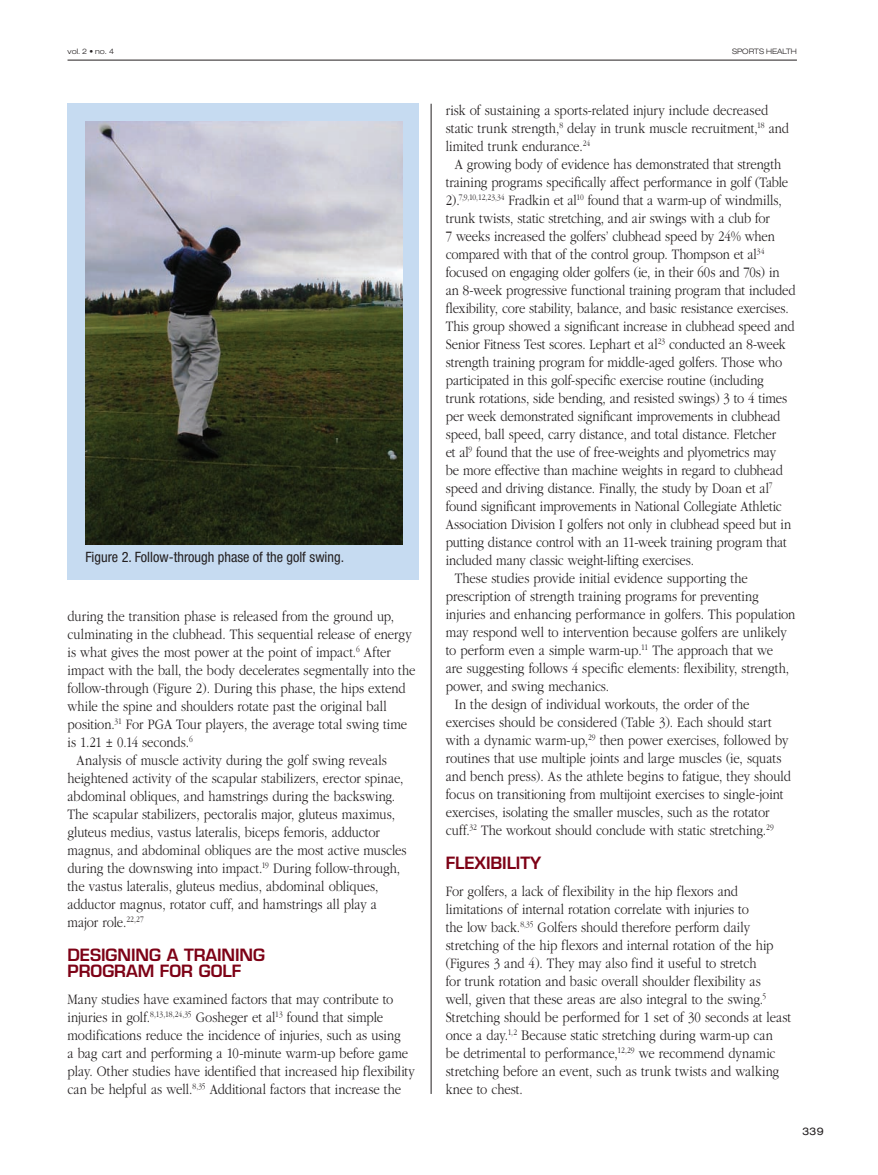
<style>
.page{position:relative;width:878px;height:1175px;background:#fff}
.page>*{position:absolute;margin:0;border:0;box-sizing:border-box;transform-origin:0 0}
.t1{font:600 16.5px/16.5px "Eurostile";letter-spacing:-.005em;color:#7d0216}
.t2{font:300 15px/18px "Garamond";color:#231f20;scale:.85 1}
.t3{font:condensed 14.25px "Helvetica Neue";color:#231f20}
.t4{font:expanded 10.5px "Helvetica Neue";color:#231f20}
.t5{font:300 expanded 7.5px "Helvetica Neue";color:#231f20}
</style>
<div class="page">
<hr style="left:430px;top:104px;width:1px;height:990px;background:#231f20">
<hr style="left:68px;top:60px;width:728px;height:1px;background:#231f20">
<div style="left:68px;top:104px;width:350px;height:476px;background:#c6dbf1"></div>
<img style="left:86px;top:122px;width:316px;height:422px">
<p class="t5" style="left:68px;top:47px;width:48px">vol. 2 • no. 4</p>
<p class="t5" style="left:732px;top:47px;width:66px">SPORTS HEALTH</p>
<p class="t3" style="left:86px;top:549px;width:260px">Figure 2. Follow-through phase of the golf swing.</p>
<p class="t2" style="left:68px;top:607px;width:386px">during the transition phase is released from the ground up,</p>
<p class="t2" style="left:68px;top:625px;width:406px">culminating in the clubhead. This sequential release of energy</p>
<p class="t2" style="left:68px;top:643px;width:382px">is what gives the most power at the point of impact.<sup>6</sup> After</p>
<p class="t2" style="left:68px;top:661px;width:411px">impact with the ball, the body decelerates segmentally into the</p>
<p class="t2" style="left:68px;top:679px;width:399px">follow-through (Figure 2). During this phase, the hips extend</p>
<p class="t2" style="left:68px;top:697px;width:377px">while the spine and shoulders rotate past the original ball</p>
<p class="t2" style="left:68px;top:715px;width:401px">position.<sup>31</sup> For PGA Tour players, the average total swing time</p>
<p class="t2" style="left:68px;top:733px;width:149px">is 1.21 ± 0.14 seconds.<sup>6</sup></p>
<p class="t2" style="left:76px;top:751px;width:366px">Analysis of muscle activity during the golf swing reveals</p>
<p class="t2" style="left:67px;top:769px;width:397px">heightened activity of the scapular stabilizers, erector spinae,</p>
<p class="t2" style="left:67px;top:787px;width:387px">abdominal obliques, and hamstrings during the backswing.</p>
<p class="t2" style="left:67px;top:805px;width:387px">The scapular stabilizers, pectoralis major, gluteus maximus,</p>
<p class="t2" style="left:67px;top:823px;width:369px">gluteus medius, vastus lateralis, biceps femoris, adductor</p>
<p class="t2" style="left:67px;top:841px;width:400px">magnus, and abdominal obliques are the most active muscles</p>
<p class="t2" style="left:67px;top:859px;width:393px">during the downswing into impact.<sup>19</sup> During follow-through,</p>
<p class="t2" style="left:68px;top:877px;width:367px">the vastus lateralis, gluteus medius, abdominal obliques,</p>
<p class="t2" style="left:68px;top:895px;width:365px">adductor magnus, rotator cuff, and hamstrings all play a</p>
<p class="t2" style="left:68px;top:913px;width:91px">major role.<sup>22,27</sup></p>
<p class="t1" style="left:68px;top:946px;width:199px">DESIGNING A TRAINING<br>PROGRAM FOR GOLF</p>
<p class="t2" style="left:68px;top:990px;width:410px">Many studies have examined factors that may contribute to injuries in golf.<sup>8,13,18,24,35</sup> Gosheger et al<sup>13</sup> found that simple modifications reduce the incidence of injuries, such as using<br>a bag cart and performing a 10-minute warm-up before game play. Other studies have identified that increased hip flexibility can be helpful as well.<sup>8,35</sup> Additional factors that increase the</p>
<p class="t2" style="left:445px;top:101px;width:405px">risk of sustaining a sports-related injury include decreased static trunk strength,<sup>8</sup> delay in trunk muscle recruitment,<sup>18</sup> and limited trunk endurance.<sup>24</sup></p>
<p class="t2" style="left:454px;top:155px;width:385px">A growing body of evidence has demonstrated that strength</p>
<p class="t2" style="left:445px;top:173px;width:404px">training programs specifically affect performance in golf (Table</p>
<p class="t2" style="left:445px;top:191px;width:396px">2).<sup>7,9,10,12,23,34</sup> Fradkin et al<sup>10</sup> found that a warm-up of windmills,</p>
<p class="t2" style="left:445px;top:209px;width:382px">trunk twists, static stretching, and air swings with a club for</p>
<p class="t2" style="left:445px;top:227px;width:389px">7 weeks increased the golfers’ clubhead speed by 24% when</p>
<p class="t2" style="left:445px;top:245px;width:376px">compared with that of the control group. Thompson et al<sup>34</sup></p>
<p class="t2" style="left:446px;top:263px;width:394px">focused on engaging older golfers (ie, in their 60s and 70s) in</p>
<p class="t2" style="left:446px;top:281px;width:413px">an 8-week progressive functional training program that included</p>
<p class="t2" style="left:446px;top:299px;width:405px">flexibility, core stability, balance, and basic resistance exercises.</p>
<p class="t2" style="left:446px;top:317px;width:412px">This group showed a significant increase in clubhead speed and</p>
<p class="t2" style="left:446px;top:335px;width:401px">Senior Fitness Test scores. Lephart et al<sup>23</sup> conducted an 8-week</p>
<p class="t2" style="left:446px;top:353px;width:397px">strength training program for middle-aged golfers. Those who</p>
<p class="t2" style="left:446px;top:371px;width:376px">participated in this golf-specific exercise routine (including</p>
<p class="t2" style="left:446px;top:389px;width:403px">trunk rotations, side bending, and resisted swings) 3 to 4 times</p>
<p class="t2" style="left:446px;top:407px;width:395px">per week demonstrated significant improvements in clubhead</p>
<p class="t2" style="left:446px;top:425px;width:390px">speed, ball speed, carry distance, and total distance. Fletcher</p>
<p class="t2" style="left:446px;top:443px;width:390px">et al<sup>9</sup> found that the use of free-weights and plyometrics may</p>
<p class="t2" style="left:446px;top:461px;width:398px">be more effective than machine weights in regard to clubhead</p>
<p class="t2" style="left:446px;top:479px;width:386px">speed and driving distance. Finally, the study by Doan et al<sup>7</sup></p>
<p class="t2" style="left:446px;top:497px;width:396px">found significant improvements in National Collegiate Athletic</p>
<p class="t2" style="left:446px;top:515px;width:408px">Association Division I golfers not only in clubhead speed but in</p>
<p class="t2" style="left:446px;top:533px;width:402px">putting distance control with an 11-week training program that</p>
<p class="t2" style="left:446px;top:551px;width:294px">included many classic weight-lifting exercises.</p>
<p class="t2" style="left:455px;top:569px;width:346px">These studies provide initial evidence supporting the</p>
<p class="t2" style="left:446px;top:587px;width:369px">prescription of strength training programs for preventing</p>
<p class="t2" style="left:446px;top:605px;width:413px">injuries and enhancing performance in golfers. This population</p>
<p class="t2" style="left:446px;top:623px;width:403px">may respond well to intervention because golfers are unlikely</p>
<p class="t2" style="left:446px;top:641px;width:387px">to perform even a simple warm-up.<sup>11</sup> The approach that we</p>
<p class="t2" style="left:446px;top:659px;width:405px">are suggesting follows 4 specific elements: flexibility, strength,</p>
<p class="t2" style="left:446px;top:677px;width:194px">power, and swing mechanics.</p>
<p class="t2" style="left:455px;top:695px;width:348px">In the design of individual workouts, the order of the</p>
<p class="t2" style="left:446px;top:713px;width:385px">exercises should be considered (Table 3). Each should start</p>
<p class="t2" style="left:446px;top:731px;width:405px">with a dynamic warm-up,<sup>29</sup> then power exercises, followed by</p>
<p class="t2" style="left:445px;top:749px;width:396px">routines that use multiple joints and large muscles (ie, squats</p>
<p class="t2" style="left:445px;top:767px;width:407px">and bench press). As the athlete begins to fatigue, they should</p>
<p class="t2" style="left:445px;top:785px;width:399px">focus on transitioning from multijoint exercises to single-joint</p>
<p class="t2" style="left:445px;top:803px;width:382px">exercises, isolating the smaller muscles, such as the rotator</p>
<p class="t2" style="left:445px;top:821px;width:387px">cuff.<sup>32</sup> The workout should conclude with static stretching.<sup>29</sup></p>
<p class="t1" style="left:446px;top:854px;width:97px">FLEXIBILITY</p>
<p class="t2" style="left:445px;top:882px;width:408px">For golfers, a lack of flexibility in the hip flexors and limitations of internal rotation correlate with injuries to<br>the low back.<sup>8,35</sup> Golfers should therefore perform daily stretching of the hip flexors and internal rotation of the hip (Figures 3 and 4). They may also find it useful to stretch<br>for trunk rotation and basic overall shoulder flexibility as<br>well, given that these areas are also integral to the swing.<sup>5<br></sup>Stretching should be performed for 1 set of 30 seconds at least once a day.<sup>1,2</sup> Because static stretching during warm-up can<br>be detrimental to performance,<sup>12,29</sup> we recommend dynamic stretching before an event, such as trunk twists and walking knee to chest.</p>
<p class="t4" style="left:802px;top:1124px;width:23px">339</p>
</div>
